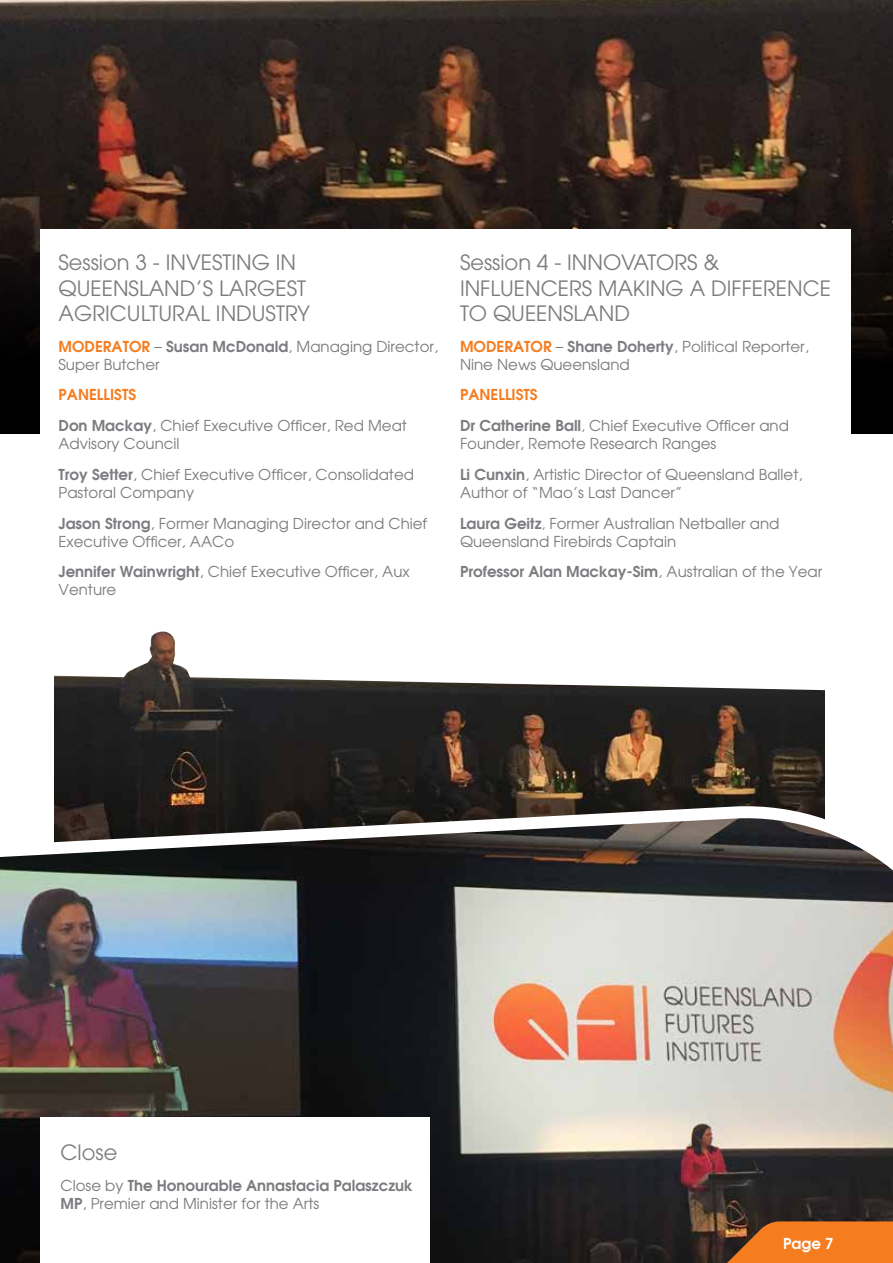
<style>
.page{position:relative;width:893px;height:1263px;background:#fff}
.page>*{position:absolute;margin:0;border:0;box-sizing:border-box;transform-origin:0 0}
.t1{font:21px/25.2px "Avant Garde CE";color:#7b7c7f}
.t2{font:15px/30.8px "Avant Garde";color:#7b7c7f}
.t3{font:600 15px "Avant Garde";color:#fff}
.s1{font-weight:600;color:#f57d20}
.s2{font-weight:600}
.s3{font-size:13.5px}
</style>
<div class="page">
<img style="left:54px;top:690px;width:771px;height:107px">
<img style="left:0;top:797px;width:893px;height:466px">
<img style="left:0;top:0;width:893px;height:367px">
<div style="left:40px;top:230px;width:810px;height:399px;background:#fff"></div>
<div style="left:40px;top:1118px;width:389px;height:145px;background:#fff"></div>
<svg style="left:54px;top:631px;width:762px;height:59px"></svg>
<svg style="left:714px;top:1221px;width:179px;height:42px;background:#d36e21"></svg>
<h1 class="t1" style="left:58px;top:250px;width:253px">Session 3 - INVESTING IN<br>QUEENSLAND’S LARGEST<br>AGRICULTURAL INDUSTRY</h1>
<p class="t2" style="left:58px;top:337px;width:381px;line-height:18px"><span class="s1">MODERATOR</span> – <span class="s2">Susan McDonald</span>, Managing Director,<br>Super Butcher</p>
<p class="t2" style="left:58px;top:379px;width:350px"><span class="s1">PANELLISTS<br></span><span class="s2">Don Mackay</span>, Chief Executive Officer, Red Meat</p>
<p class="t2" style="left:58px;top:428px;width:357px">Advisory Council<br><span class="s2">Troy Setter</span>, Chief Executive Officer, Consolidated</p>
<p class="t2" style="left:58px;top:477px;width:370px">Pastoral Company<br><span class="s2">Jason Strong</span>, Former Managing Director and Chief</p>
<p class="t2" style="left:58px;top:525px;width:353px">Executive Officer, AACo<br><span class="s2">Jennifer Wainwright</span>, Chief Executive Officer, Aux</p>
<p class="t2" style="left:58px;top:574px;width:59px">Venture</p>
<h1 class="t1" style="left:460px;top:250px;width:372px">Session 4 - INNOVATORS &amp;<br>INFLUENCERS MAKING A DIFFERENCE<br>TO QUEENSLAND</h1>
<p class="t2" style="left:460px;top:337px;width:350px;line-height:18px"><span class="s1">MODERATOR</span> – <span class="s2">Shane Doherty</span>, Political Reporter,<br>Nine News Queensland</p>
<p class="t2" style="left:460px;top:379px;width:331px"><span class="s1">PANELLISTS<br></span><span class="s2">Dr Catherine Ball</span><span class="s3">,</span> Chief Executive Officer and</p>
<p class="t2" style="left:460px;top:428px;width:344px">Founder, Remote Research Ranges<br><span class="s2">Li Cunxin</span>, Artistic Director of Queensland Ballet,</p>
<p class="t2" style="left:460px;top:477px;width:321px">Author of “Mao’s Last Dancer”<br><span class="s2">Laura Geitz</span><span class="s3">,</span> Former Australian Netballer and</p>
<p class="t2" style="left:460px;top:525px;width:364px">Queensland Firebirds Captain<br><span class="s2">Professor Alan Mackay-Sim</span>, Australian of the Year</p>
<h1 class="t1" style="left:61px;top:1140px;width:58px">Close</h1>
<p class="t2" style="left:61px;top:1176px;width:354px;line-height:18px">Close by <span class="s2">The Honourable Annastacia Palaszczuk<br>MP</span>, Premier and Minister for the Arts</p>
<p class="t3" style="left:783px;top:1233px;width:52px">Page 7</p>
</div>
